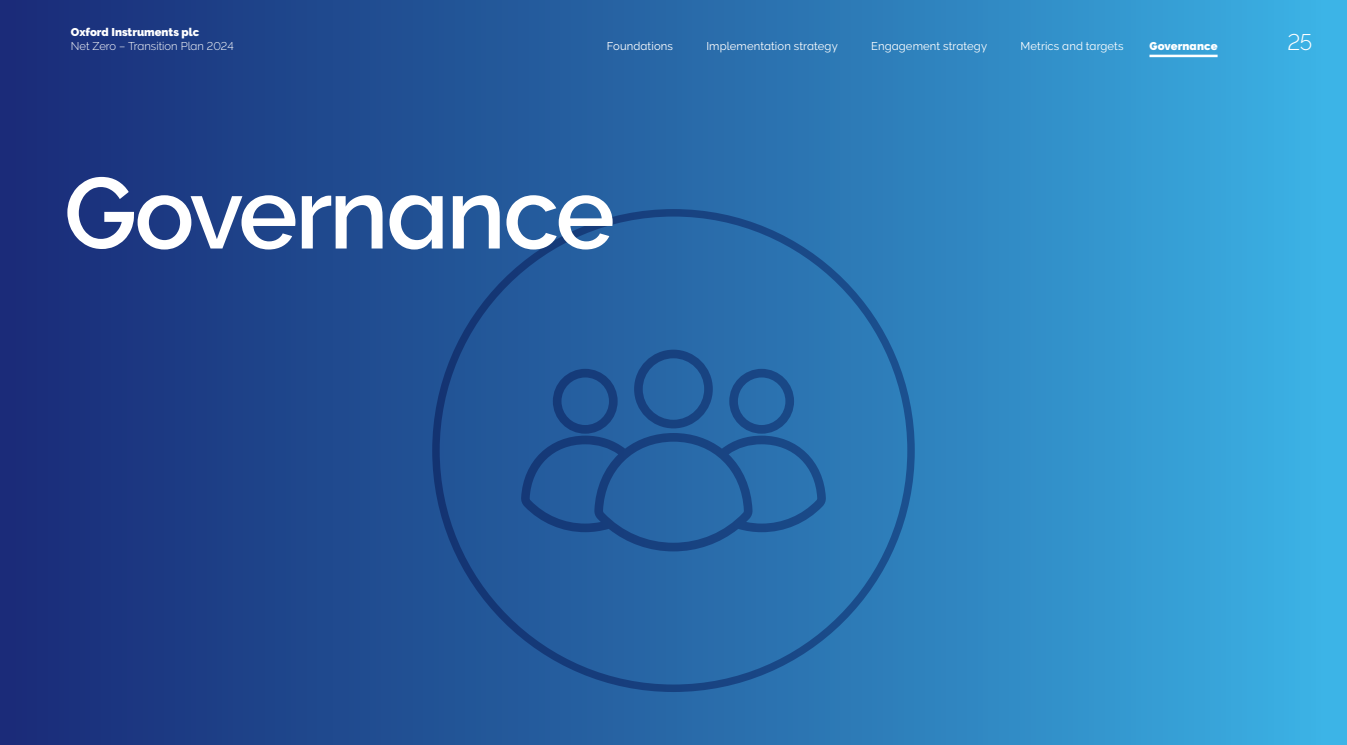
<style>
.page{position:relative;width:1347px;height:745px;background:#fff}
.page>*{position:absolute;margin:0;border:0;box-sizing:border-box;transform-origin:0 0}
.t1{font:700 100px "Oxford Raleway Semi";letter-spacing:-.03em;color:#fff}
.t2{font:22.5px "Oxford Raleway Light";color:#fff}
.t3{font:11.25px "Oxford Raleway Regular";letter-spacing:.01em;color:#fff}
.t4{font:11.25px "Oxford Raleway Black";color:#fff}
.t5{font:11.25px "Oxford Raleway Light";color:#fff}
</style>
<div class="page">
<div style="left:0;top:0;width:1346px;height:744px;background:linear-gradient(to right,#172773,#3aaee1)"></div>
<svg style="left:521px;top:349px;width:305px;height:202px;background:#24609f"></svg>
<hr style="left:1149px;top:55px;width:68px;height:2px;background:#fff">
<p class="t4" style="left:71px;top:25px;width:130px">Oxford Instruments plc</p>
<p class="t5" style="left:71px;top:39px;width:164px">Net Zero – Transition Plan 2024</p>
<p class="t3" style="left:607px;top:39px;width:68px">Foundations</p>
<p class="t3" style="left:706px;top:39px;width:133px">Implementation strategy</p>
<p class="t3" style="left:871px;top:39px;width:117px">Engagement strategy</p>
<p class="t3" style="left:1020px;top:39px;width:105px">Metrics and targets</p>
<p class="t4" style="left:1149px;top:39px;width:70px">Governance</p>
<h2 class="t2" style="left:1287px;top:29px;width:26px">25</h2>
<h1 class="t1" style="left:64px;top:156px;width:553px">Governance</h1>
</div>
